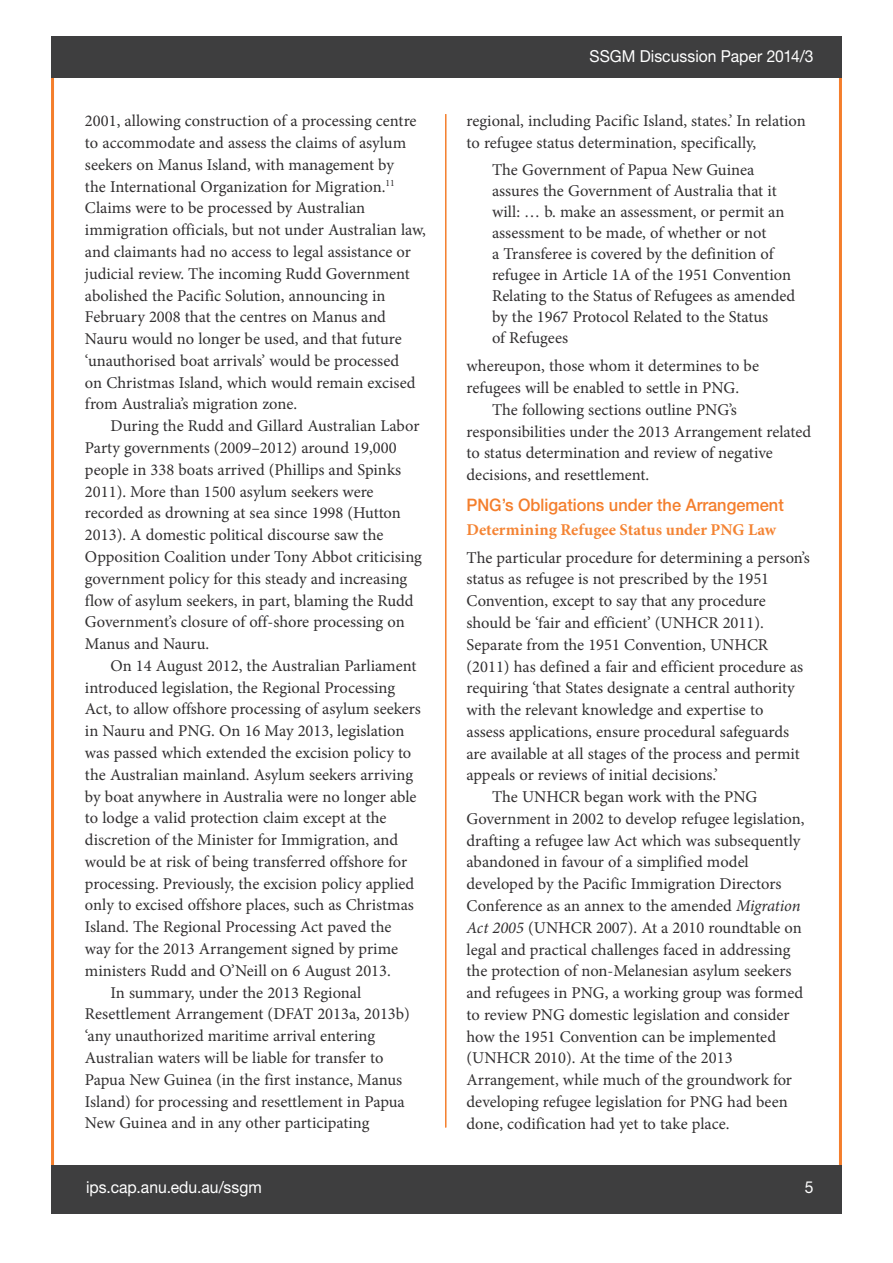
<style>
.page{position:relative;width:893px;height:1263px;background:#fff}
.page>*{position:absolute;margin:0;border:0;box-sizing:border-box;transform-origin:0 0}
.t1{font:500 17.25px "Helvetica Neue LT Std";color:#f47e2c;scale:.95 1}
.t2{font:16.5px/21.8px "Minion Pro";color:#312f30}
.t3{font:16.5px "Helvetica Neue LT Std";color:#fff;scale:.95 1}
.t4{font:700 16.5px "Minion Pro";color:#f48434}
.s1{font-style:italic}
</style>
<div class="page">
<div style="left:51px;top:1165px;width:790px;height:49px;background:#3e3e3f"></div>
<div style="left:51px;top:36px;width:791px;height:42px;background:#3e3e3f"></div>
<hr style="left:445px;top:114px;width:1px;height:1013px;background:#f47e2c">
<p class="t2" style="left:85px;top:110px;width:343px">2001, allowing construction of a processing centre to accommodate and assess the claims of asylum seekers on Manus Island, with management by<br>the International Organization for Migration.<sup>11<br></sup>Claims were to be processed by Australian immigration officials, but not under Australian law, and claimants had no access to legal assistance or judicial review. The incoming Rudd Government abolished the Pacific Solution, announcing in February 2008 that the centres on Manus and Nauru would no longer be used, and that future ‘unauthorised boat arrivals’ would be processed<br>on Christmas Island, which would remain excised from Australia’s migration zone.</p>
<p class="t2" style="left:85px;top:415px;width:338px;text-indent:26px">During the Rudd and Gillard Australian Labor Party governments (2009–2012) around 19,000 people in 338 boats arrived (Phillips and Spinks 2011). More than 1500 asylum seekers were recorded as drowning at sea since 1998 (Hutton 2013). A domestic political discourse saw the Opposition Coalition under Tony Abbot criticising government policy for this steady and increasing flow of asylum seekers, in part, blaming the Rudd Government’s closure of off-shore processing on Manus and Nauru.</p>
<p class="t2" style="left:110px;top:655px;width:307px">On 14 August 2012, the Australian Parliament</p>
<p class="t2" style="left:85px;top:676px;width:312px">introduced legislation, the Regional Processing</p>
<p class="t2" style="left:85px;top:698px;width:337px">Act, to allow offshore processing of asylum seekers</p>
<p class="t2" style="left:85px;top:720px;width:321px">in Nauru and PNG. On 16 May 2013, legislation</p>
<p class="t2" style="left:85px;top:742px;width:328px">was passed which extended the excision policy to</p>
<p class="t2" style="left:85px;top:764px;width:330px">the Australian mainland. Asylum seekers arriving</p>
<p class="t2" style="left:85px;top:785px;width:333px">by boat anywhere in Australia were no longer able</p>
<p class="t2" style="left:85px;top:807px;width:303px">to lodge a valid protection claim except at the</p>
<p class="t2" style="left:85px;top:829px;width:315px">discretion of the Minister for Immigration, and</p>
<p class="t2" style="left:85px;top:851px;width:324px">would be at risk of being transferred offshore for</p>
<p class="t2" style="left:85px;top:873px;width:331px">processing. Previously, the excision policy applied</p>
<p class="t2" style="left:85px;top:894px;width:330px">only to excised offshore places, such as Christmas</p>
<p class="t2" style="left:85px;top:916px;width:308px">Island. The Regional Processing Act paved the</p>
<p class="t2" style="left:85px;top:938px;width:315px">way for the 2013 Arrangement signed by prime</p>
<p class="t2" style="left:85px;top:960px;width:307px">ministers Rudd and O’Neill on 6 August 2013.</p>
<p class="t2" style="left:110px;top:981px;width:252px">In summary, under the 2013 Regional</p>
<p class="t2" style="left:85px;top:1003px;width:326px">Resettlement Arrangement (DFAT 2013a, 2013b)</p>
<p class="t2" style="left:85px;top:1025px;width:292px">‘any unauthorized maritime arrival entering</p>
<p class="t2" style="left:85px;top:1047px;width:300px">Australian waters will be liable for transfer to</p>
<p class="t2" style="left:85px;top:1069px;width:319px">Papua New Guinea (in the first instance, Manus</p>
<p class="t2" style="left:85px;top:1090px;width:321px">Island) for processing and resettlement in Papua</p>
<p class="t2" style="left:85px;top:1112px;width:286px">New Guinea and in any other participating</p>
<p class="t3" style="left:589px;top:47px;width:237px">SSGM Discussion Paper 2014/3</p>
<p class="t2" style="left:466px;top:110px;width:341px">regional, including Pacific Island, states.’ In relation to refugee status determination, specifically,</p>
<p class="t2" style="left:492px;top:160px;width:305px;line-height:21px">The Government of Papua New Guinea assures the Government of Australia that it will: … b. make an assessment, or permit an assessment to be made, of whether or not<br>a Transferee is covered by the definition of refugee in Article 1A of the 1951 Convention Relating to the Status of Refugees as amended by the 1967 Protocol Related to the Status<br>of Refugees</p>
<p class="t2" style="left:466px;top:355px;width:294px">whereupon, those whom it determines to be refugees will be enabled to settle in PNG.</p>
<p class="t2" style="left:466px;top:399px;width:346px;text-indent:26px">The following sections outline PNG’s responsibilities under the 2013 Arrangement related to status determination and review of negative decisions, and resettlement.</p>
<p class="t1" style="left:466px;top:494px;width:335px">PNG’s Obligations under the Arrangement</p>
<p class="t4" style="left:466px;top:518px;width:311px">Determining Refugee Status under PNG Law</p>
<p class="t2" style="left:466px;top:547px;width:345px">The particular procedure for determining a person’s</p>
<p class="t2" style="left:466px;top:568px;width:304px">status as refugee is not prescribed by the 1951</p>
<p class="t2" style="left:466px;top:590px;width:301px">Convention, except to say that any procedure</p>
<p class="t2" style="left:466px;top:612px;width:299px">should be ‘fair and efficient’ (UNHCR 2011).</p>
<p class="t2" style="left:466px;top:634px;width:303px">Separate from the 1951 Convention, UNHCR</p>
<p class="t2" style="left:466px;top:655px;width:338px">(2011) has defined a fair and efficient procedure as</p>
<p class="t2" style="left:466px;top:677px;width:330px">requiring ‘that States designate a central authority</p>
<p class="t2" style="left:466px;top:699px;width:298px">with the relevant knowledge and expertise to</p>
<p class="t2" style="left:466px;top:721px;width:324px">assess applications, ensure procedural safeguards</p>
<p class="t2" style="left:466px;top:742px;width:335px">are available at all stages of the process and permit</p>
<p class="t2" style="left:466px;top:764px;width:253px">appeals or reviews of initial decisions.’</p>
<p class="t2" style="left:492px;top:786px;width:267px">The UNHCR began work with the PNG</p>
<p class="t2" style="left:466px;top:808px;width:340px">Government in 2002 to develop refugee legislation,</p>
<p class="t2" style="left:466px;top:830px;width:335px">drafting a refugee law Act which was subsequently</p>
<p class="t2" style="left:466px;top:851px;width:284px">abandoned in favour of a simplified model</p>
<p class="t2" style="left:466px;top:873px;width:316px">developed by the Pacific Immigration Directors</p>
<p class="t2" style="left:466px;top:895px;width:336px">Conference as an annex to the amended <span class="s1">Migration</span></p>
<p class="t2" style="left:466px;top:917px;width:337px"><span class="s1">Act 2005</span> (UNHCR 2007). At a 2010 roundtable on</p>
<p class="t2" style="left:466px;top:938px;width:325px">legal and practical challenges faced in addressing</p>
<p class="t2" style="left:466px;top:960px;width:326px">the protection of non-Melanesian asylum seekers</p>
<p class="t2" style="left:466px;top:982px;width:338px">and refugees in PNG, a working group was formed</p>
<p class="t2" style="left:466px;top:1004px;width:325px">to review PNG domestic legislation and consider</p>
<p class="t2" style="left:466px;top:1025px;width:311px">how the 1951 Convention can be implemented</p>
<p class="t2" style="left:466px;top:1047px;width:268px">(UNHCR 2010). At the time of the 2013</p>
<p class="t2" style="left:466px;top:1069px;width:327px">Arrangement, while much of the groundwork for</p>
<p class="t2" style="left:466px;top:1091px;width:323px">developing refugee legislation for PNG had been</p>
<p class="t2" style="left:466px;top:1112px;width:264px">done, codification had yet to take place.</p>
<p class="t3" style="left:86px;top:1177px;width:186px">ips.cap.anu.edu.au/ssgm</p>
<p class="t3" style="left:805px;top:1177px;width:11px">5</p>
</div>
